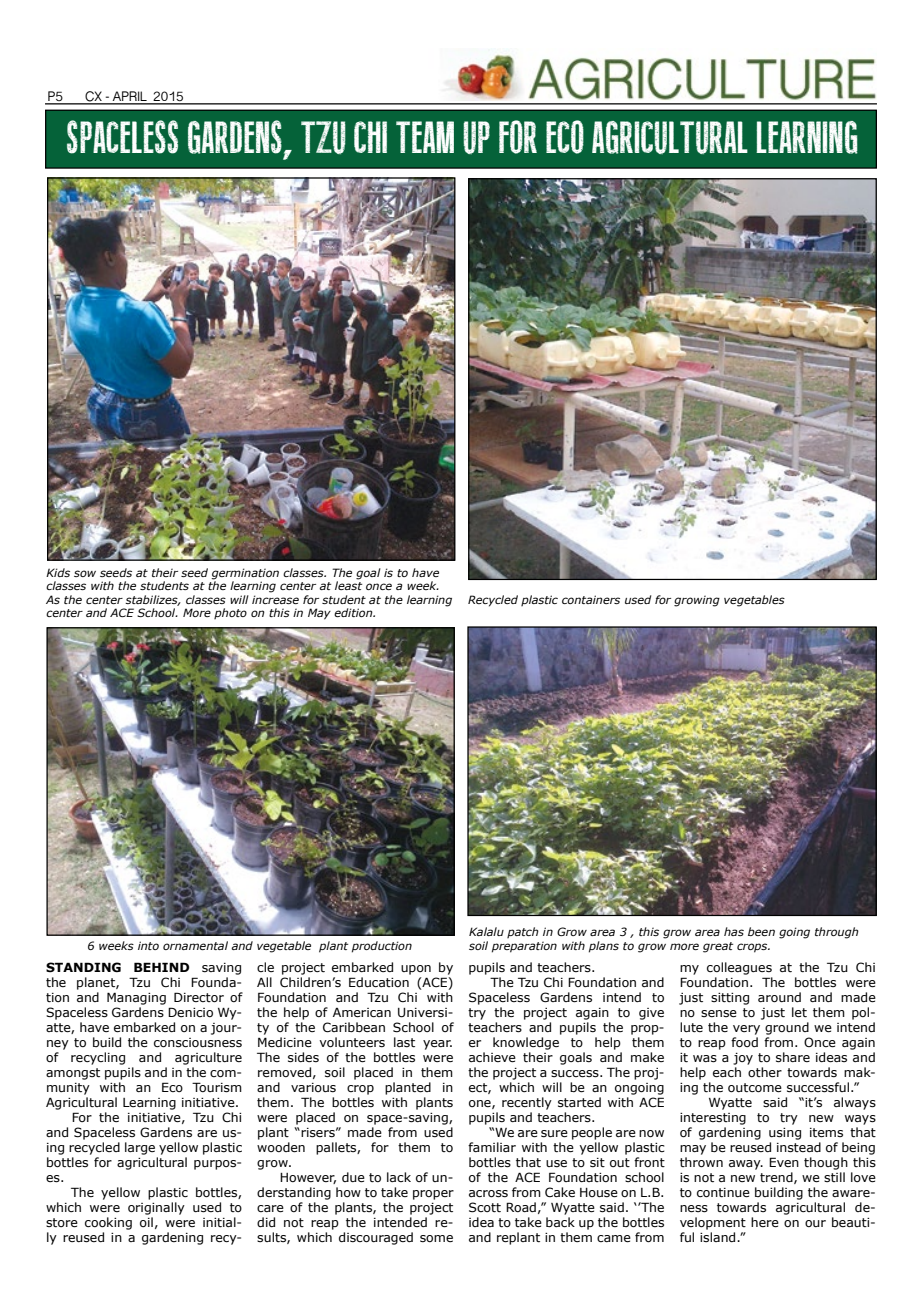
<style>
.page{position:relative;width:922px;height:1294px;background:#fff}
.page>*{position:absolute;margin:0;border:0;box-sizing:border-box;transform-origin:0 0}
.t1{font:45px "Fine Eroded";color:#fff}
.t2{font:12.5px/15px "Verdana";color:#000;text-align:justify}
.t3{font:12.5px "Sinhala Sangam MN";color:#000}
.t4{font:700 12.5px "Verdana";color:#000}
.t5{font:italic 11.25px/13.5px "Verdana";color:#000}
.s1{font-weight:700}
</style>
<div class="page">
<hr style="left:45px;top:103px;width:831px;height:1px;background:#000">
<div style="left:46px;top:110px;width:830px;height:58px;background:#056239"></div>
<div style="left:45px;top:110px;width:831px;height:59px;border:1px solid #000"></div>
<img style="left:442px;top:48px;width:434px;height:52px">
<img style="left:48px;top:629px;width:404px;height:304px">
<div style="left:46px;top:627px;width:408px;height:308px;border:1px solid #000"></div>
<img style="left:470px;top:180px;width:404px;height:398px">
<img style="left:469px;top:628px;width:405px;height:286px">
<div style="left:467px;top:626px;width:409px;height:290px;border:1px solid #000"></div>
<img style="left:49px;top:179px;width:404px;height:379px">
<div style="left:47px;top:177px;width:408px;height:383px;border:1px solid #000"></div>
<p class="t3" style="left:48px;top:87px;width:17px">P5</p>
<p class="t3" style="left:85px;top:87px;width:100px">cx - APRIL 2015</p>
<h1 class="t1" style="left:66px;top:114px;width:26px">SPACELESS</h1>
<h1 class="t1" style="left:187px;top:114px;width:30px">GARDENS</h1>
<h1 class="t1" style="left:283px;top:114px;width:336px">, TZU CHI TEAM UP FOR ECO AGRICULTURAL</h1>
<h1 class="t1" style="left:755px;top:114px;width:26px">LEARNING</h1>
<p class="t5" style="left:46px;top:566px;width:407px">Kids sow seeds at their seed germination classes. The goal is to have classes with the students at the learning center at least once a week.<br>As the center stabilizes, classes will increase for student at the learning center and ACE School. More photo on this in May edition.</p>
<p class="t5" style="left:468px;top:593px;width:318px">Recycled plastic containers used for growing vegetables</p>
<p class="t5" style="left:87px;top:939px;width:326px">6 weeks into ornamental and vegetable plant production</p>
<p class="t4" style="left:46px;top:959px;width:20px">STAN</p>
<p class="t4" style="left:84px;top:959px;width:20px">DING</p>
<p class="t4" style="left:133px;top:959px;width:10px">BEHIN</p>
<p class="t2" style="left:179px;top:960px;width:64px"><span class="s1">D</span> saving</p>
<p class="t2" style="left:46px;top:975px;width:198px">the planet, Tzu Chi Founda-</p>
<p class="t2" style="left:46px;top:990px;width:198px">tion and Managing Director of</p>
<p class="t2" style="left:46px;top:1005px;width:198px">Spaceless Gardens Denicio Wy-</p>
<p class="t2" style="left:46px;top:1020px;width:198px">atte, have embarked on a jour-</p>
<p class="t2" style="left:46px;top:1035px;width:198px">ney to build the consciousness</p>
<p class="t2" style="left:46px;top:1050px;width:198px">of recycling and agriculture</p>
<p class="t2" style="left:46px;top:1065px;width:198px">amongst pupils and in the com-</p>
<p class="t2" style="left:46px;top:1080px;width:198px">munity with an Eco Tourism</p>
<p class="t2" style="left:46px;top:1095px;width:195px">Agricultural Learning initiative.</p>
<p class="t2" style="left:72px;top:1110px;width:172px">For the initiative, Tzu Chi</p>
<p class="t2" style="left:46px;top:1125px;width:198px">and Spaceless Gardens are us-</p>
<p class="t2" style="left:46px;top:1140px;width:198px">ing recycled large yellow plastic</p>
<p class="t2" style="left:46px;top:1155px;width:198px">bottles for agricultural purpos-</p>
<p class="t2" style="left:46px;top:1170px;width:20px">es.</p>
<p class="t2" style="left:71px;top:1185px;width:172px">The yellow plastic bottles,</p>
<p class="t2" style="left:46px;top:1200px;width:198px">which were originally used to</p>
<p class="t2" style="left:46px;top:1215px;width:198px">store cooking oil, were initial-</p>
<p class="t2" style="left:46px;top:1230px;width:198px">ly reused in a gardening recy-</p>
<p class="t2" style="left:257px;top:960px;width:198px">cle project embarked upon by<br>All Children’s Education (ACE</p>
<p class="t2" style="left:257px;top:975px;width:198px;text-indent:190px">)<br>Foundation and Tzu Chi with the help of American U niversi&shy;ty of the Caribbean School of Medicine volunteers last year.<br>The sides of the bottles were removed, soil placed in them and various crop planted in them. The bottles with plants were placed on space-saving, plant “risers” made from used wooden pallets, for them to grow.</p>
<p class="t2" style="left:257px;top:1170px;width:198px;text-indent:22px">However, due to lack of un&shy;derstanding how to take proper care of the plants, the project did not reap the intended re&shy;sults, which discouraged some</p>
<p class="t5" style="left:469px;top:925px;width:391px">Kalalu patch in Grow area 3 , this grow area has been going through soil preparation with plans to grow more great crops.</p>
<p class="t2" style="left:468px;top:960px;width:129px">pupils and teachers.</p>
<p class="t2" style="left:490px;top:975px;width:175px">The Tzu Chi Foundation and</p>
<p class="t2" style="left:468px;top:990px;width:198px">Spaceless Gardens intend to</p>
<p class="t2" style="left:468px;top:1005px;width:198px">try the project again to give</p>
<p class="t2" style="left:468px;top:1020px;width:198px">teachers and pupils the prop-</p>
<p class="t2" style="left:468px;top:1035px;width:198px">er knowledge to help them</p>
<p class="t2" style="left:468px;top:1050px;width:198px">achieve their goals and make</p>
<p class="t2" style="left:468px;top:1065px;width:198px">the project a success. The proj-</p>
<p class="t2" style="left:468px;top:1080px;width:198px">ect, which will be an ongoing</p>
<p class="t2" style="left:468px;top:1095px;width:180px">one, recently started with ACE</p>
<p class="t2" style="left:468px;top:1110px;width:129px">pupils and teachers.</p>
<p class="t2" style="left:489px;top:1125px;width:177px">“We are sure people are now</p>
<p class="t2" style="left:468px;top:1140px;width:198px">familiar with the yellow plastic</p>
<p class="t2" style="left:468px;top:1155px;width:198px">bottles that use to sit out front</p>
<p class="t2" style="left:468px;top:1170px;width:57px">of the ACE</p>
<p class="t2" style="left:468px;top:1170px;width:198px;text-indent:80px">Foundation school across from Cake House on L.B.<br>Scott Road,” Wyatte said. ‘’The idea to take back up the bottles and replant in them came from</p>
<p class="t2" style="left:679px;top:960px;width:198px">my colleagues at the Tzu Chi Foundation. The bottles were just sitting around and made no sense to just let them pol&shy;lute the very ground we intend to reap food from. Once again it was a joy to share ideas and help each other towards mak&shy;ing the outcome successful.”</p>
<p class="t2" style="left:679px;top:1095px;width:198px;text-indent:29px">Wyatte said “it’s always interesting to try new ways of gardening using items that may be reused instead of being thrown away. Even though this is not a new trend, we still love to continue building the aware&shy;ness towards agricultural de&shy;velopment here on our beauti&shy;ful island.”</p>
</div>
